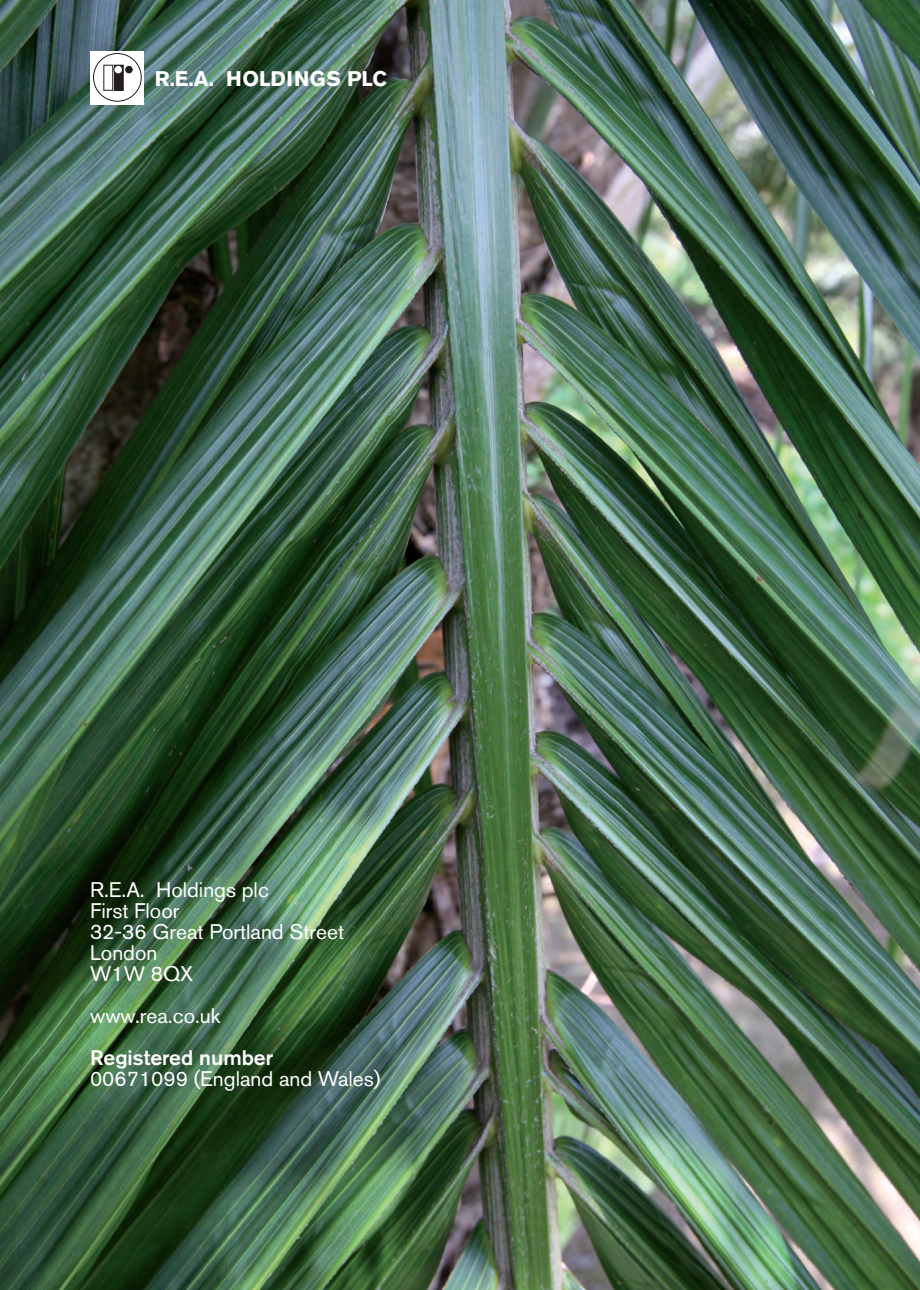
<style>
.page{position:relative;width:920px;height:1290px;background:#fff}
.page>*{position:absolute;margin:0;border:0;box-sizing:border-box;transform-origin:0 0}
.t1{font:21px/21px "Akzidenz Grotesk BQ";color:#fff}
.t2{font:700 21px "Akzidenz Grotesk BQ";letter-spacing:.02em;color:#fff}
.t3{font:500 21px "Akzidenz Grotesk BQ";color:#fff}
</style>
<div class="page">
<img style="left:0;top:0;width:920px;height:1290px">
<div style="left:90px;top:51px;width:54px;height:54px;background:#fff"></div>
<svg style="left:94px;top:54px;width:47px;height:47px"></svg>
<div style="left:93px;top:53px;width:49px;height:49px;border:1px solid #231f20;border-radius:50%"></div>
<div style="left:104px;top:65px;width:9px;height:25px;background:#fff"></div>
<div style="left:104px;top:65px;width:9px;height:25px;border:1px solid #231f20"></div>
<div style="left:114px;top:65px;width:9px;height:25px;background:#231f20"></div>
<div style="left:114px;top:65px;width:8px;height:9px;background:#fff;border-radius:50%"></div>
<div style="left:114px;top:65px;width:9px;height:9px;border:1px solid #231f20;border-radius:50%"></div>
<div style="left:125px;top:65px;width:8px;height:9px;background:#231f20;border-radius:50%"></div>
<div style="left:124px;top:65px;width:9px;height:9px;border:1px solid #fff;border-radius:50%"></div>
<p class="t2" style="left:155px;top:70px;width:234px">R.E.A. HOLDINGS PLC</p>
<p class="t1" style="left:90px;top:881px;width:256px">R.E.A. Holdings plc<br>First Floor<br>32-36 Great Portland Street<br>London<br>W1W 8QX</p>
<p class="t1" style="left:90px;top:1007px;width:132px">www.rea.co.uk</p>
<p class="t3" style="left:90px;top:1050px;width:185px">Registered number</p>
<p class="t1" style="left:90px;top:1070px;width:292px">00671099 (England and Wales)</p>
</div>
